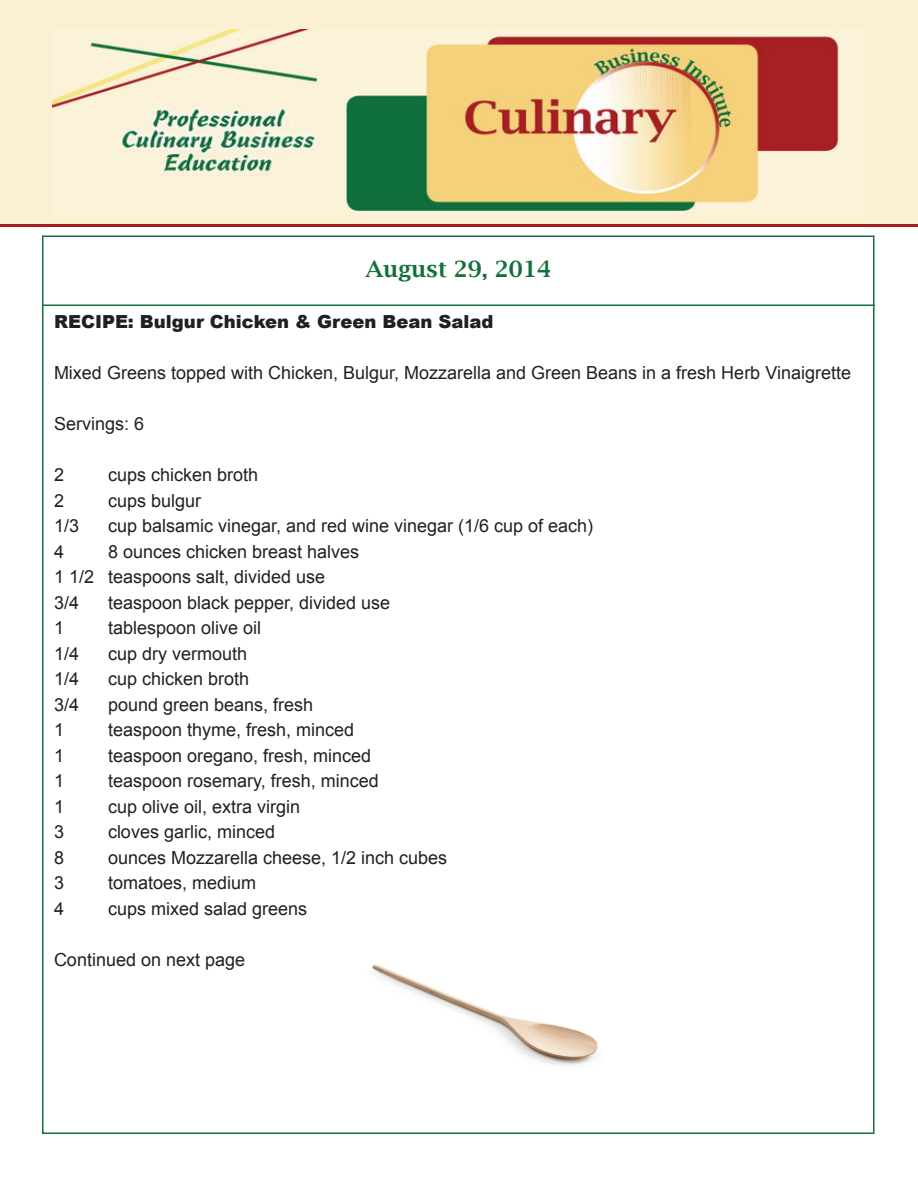
<style>
.page{position:relative;width:918px;height:1188px;background:#fff}
.page>*{position:absolute;margin:0;border:0;box-sizing:border-box;transform-origin:0 0}
.t1{font:600 22.5px "Lucida Bright";color:#12703a}
.t2{font:18px/25.5px "Arial";color:#231f20}
.t3{font:900 18px "Arial";color:#231f20}
</style>
<div class="page">
<div style="left:0;top:0;width:918px;height:224px;background:#fcf0d3"></div>
<hr style="left:0;top:224px;width:918px;height:3px;background:#a61c1f">
<img style="left:52px;top:30px;width:790px;height:181px">
<hr style="left:42px;top:304px;width:833px;height:2px;background:#12703a">
<img style="left:372px;top:964px;width:226px;height:102px">
<p class="t1" style="left:366px;top:256px;width:187px">August 29, 2014</p>
<p class="t3" style="left:54px;top:309px;width:441px">RECIPE: Bulgur Chicken &amp; Green Bean Salad</p>
<p class="t2" style="left:54px;top:360px;width:799px">Mixed Greens topped with Chicken, Bulgur, Mozzarella and Green Beans in a fresh Herb Vinaigrette</p>
<p class="t2" style="left:54px;top:411px;width:92px">Servings: 6</p>
<p class="t2" style="left:54px;top:462px;width:12px">2</p>
<p class="t2" style="left:108px;top:462px;width:152px">cups chicken broth</p>
<p class="t2" style="left:54px;top:488px;width:12px">2</p>
<p class="t2" style="left:108px;top:488px;width:95px">cups bulgur</p>
<p class="t2" style="left:54px;top:513px;width:27px">1/3</p>
<p class="t2" style="left:108px;top:513px;width:487px">cup balsamic vinegar, and red wine vinegar (1/6 cup of each)</p>
<p class="t2" style="left:54px;top:539px;width:12px">4</p>
<p class="t2" style="left:54px;top:539px;width:307px;text-indent:54px">8 ounces chicken breast halves<br>1 1/2 teaspoons salt, divided use<br>3/4</p>
<p class="t2" style="left:108px;top:590px;width:284px">teaspoon black pepper, divided use</p>
<p class="t2" style="left:54px;top:615px;width:12px">1</p>
<p class="t2" style="left:108px;top:615px;width:155px">tablespoon olive oil</p>
<p class="t2" style="left:54px;top:641px;width:27px">1/4</p>
<p class="t2" style="left:108px;top:641px;width:141px">cup dry vermouth</p>
<p class="t2" style="left:54px;top:666px;width:27px">1/4</p>
<p class="t2" style="left:108px;top:666px;width:143px">cup chicken broth</p>
<p class="t2" style="left:54px;top:692px;width:27px">3/4</p>
<p class="t2" style="left:108px;top:692px;width:207px">pound green beans, fresh</p>
<p class="t2" style="left:54px;top:717px;width:12px">1</p>
<p class="t2" style="left:108px;top:717px;width:248px">teaspoon thyme, fresh, minced</p>
<p class="t2" style="left:54px;top:743px;width:12px">1</p>
<p class="t2" style="left:108px;top:743px;width:265px">teaspoon oregano, fresh, minced</p>
<p class="t2" style="left:54px;top:768px;width:12px">1</p>
<p class="t2" style="left:108px;top:768px;width:272px">teaspoon rosemary, fresh, minced</p>
<p class="t2" style="left:54px;top:794px;width:12px">1</p>
<p class="t2" style="left:108px;top:794px;width:194px">cup olive oil, extra virgin</p>
<p class="t2" style="left:54px;top:819px;width:12px">3</p>
<p class="t2" style="left:108px;top:819px;width:169px">cloves garlic, minced</p>
<p class="t2" style="left:54px;top:845px;width:12px">8</p>
<p class="t2" style="left:108px;top:845px;width:341px">ounces Mozzarella cheese, 1/2 inch cubes</p>
<p class="t2" style="left:54px;top:870px;width:12px">3</p>
<p class="t2" style="left:108px;top:870px;width:150px">tomatoes, medium</p>
<p class="t2" style="left:54px;top:896px;width:12px">4</p>
<p class="t2" style="left:108px;top:896px;width:201px">cups mixed salad greens</p>
<p class="t2" style="left:54px;top:947px;width:193px">Continued on next page</p>
</div>
